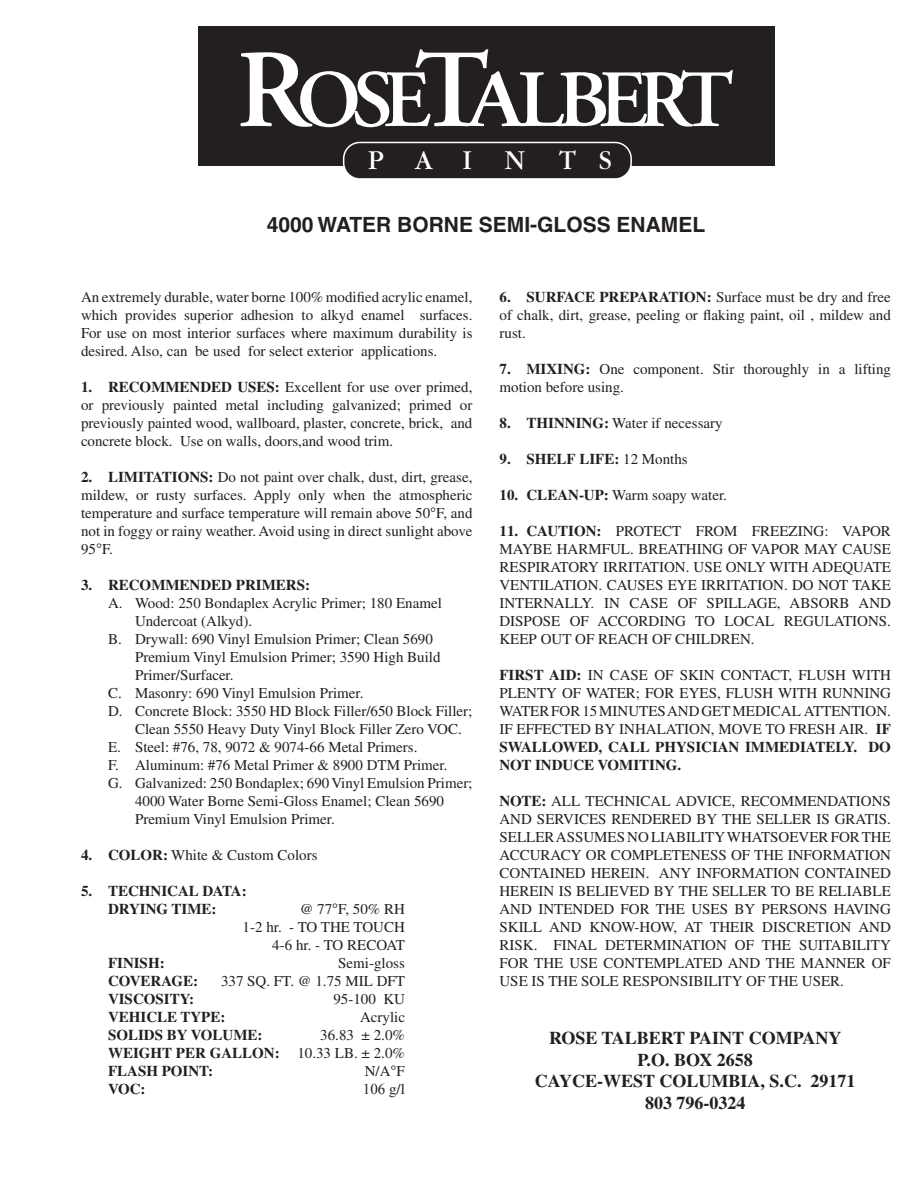
<style>
.page{position:relative;width:918px;height:1188px;background:#fff}
.page>*{position:absolute;margin:0;border:0;box-sizing:border-box;transform-origin:0 0}
.t1{font:600 81px "Adobe Garamond";letter-spacing:-.115em;color:#fff}
.t2{font:28.5px "Garamond";color:#fff}
.t3{font:700 21px "Helvetica";color:#231f20}
.t4{font:700 18px "Times";color:#231f20}
.t5{font:15px/18px "Times";color:#231f20;text-align:justify}
.t6{font:700 15px "Times";color:#231f20}
.t7{font:15px "Times New Roman";color:#231f20}
.s1{font-size:111px}
.s2{font-weight:700}
.s3{font-family:"Helvetica"}
.s4{font-weight:400}
.s5{font-family:"Times"}
</style>
<div class="page">
<div style="left:198px;top:27px;width:577px;height:139px;background:#231f20"></div>
<div style="left:344px;top:142px;width:287px;height:37px;background:#231f20;border-radius:16px"></div>
<div style="left:343px;top:142px;width:289px;height:38px;border:2px solid #fff;border-radius:16px"></div>
<h1 class="t1" style="left:237px;top:56px;width:499px"><span class="s1">R</span>OSE<span class="s1">T</span>ALBERT</h1>
<h2 class="t2" style="left:368px;top:146px;width:245px">P A I N T S</h2>
<p class="t3" style="left:267px;top:212px;width:440px">4000 WATER BORNE SEMI-GLOSS ENAMEL</p>
<p class="t5" style="left:81px;top:288px;width:393px">An extremely durable, water borne 100% modified acrylic enamel, which provides superior adhesion to alkyd enamel surfaces.<br>For use on most interior surfaces where maximum durability is desired. Also, can be used for select exterior applications.</p>
<p class="t5" style="left:81px;top:378px;width:393px"><span class="s2">1. RECOMMENDED USES:</span> Excellent for use over primed, or previously painted metal including galvanized; primed or previously painted wood, wallboard, plaster, concrete, brick, and concrete block. Use on walls, doors,and wood trim.</p>
<p class="t5" style="left:81px;top:468px;width:393px"><span class="s2">2. LIMITATIONS:</span> Do not paint over chalk, dust, dirt, grease, mildew, or rusty surfaces. Apply only when the atmospheric temperature and surface temperature will remain above 50<span class="s3">°</span>F, and not in foggy or rainy weather. Avoid using in direct sunlight above 95<span class="s3">°</span>F.</p>
<p class="t6" style="left:81px;top:576px;width:231px">3. RECOMMENDED PRIMERS:</p>
<p class="t5" style="left:108px;top:594px;width:335px">A. Wood: 250 Bondaplex Acrylic Primer; 180 Enamel</p>
<p class="t5" style="left:135px;top:612px;width:119px">Undercoat (Alkyd).</p>
<p class="t5" style="left:108px;top:630px;width:326px">B. Drywall: 690 Vinyl Emulsion Primer; Clean 5690</p>
<p class="t5" style="left:135px;top:648px;width:307px">Premium Vinyl Emulsion Primer; 3590 High Build</p>
<p class="t5" style="left:135px;top:666px;width:100px">Primer/Surfacer.</p>
<p class="t5" style="left:108px;top:684px;width:257px">C. Masonry: 690 Vinyl Emulsion Primer.</p>
<p class="t5" style="left:108px;top:702px;width:366px">D. Concrete Block: 3550 HD Block Filler/650 Block Filler;</p>
<p class="t5" style="left:135px;top:720px;width:328px">Clean 5550 Heavy Duty Vinyl Block Filler Zero VOC.</p>
<p class="t5" style="left:108px;top:738px;width:311px">E. Steel: #76, 78, 9072 &amp; 9074-66 Metal Primers.</p>
<p class="t5" style="left:108px;top:756px;width:341px">F. Aluminum: #76 Metal Primer &amp; 8900 DTM Primer.</p>
<p class="t5" style="left:108px;top:774px;width:366px">G. Galvanized: 250 Bondaplex; 690 Vinyl Emulsion Primer;</p>
<p class="t5" style="left:135px;top:792px;width:311px">4000 Water Borne Semi-Gloss Enamel; Clean 5690</p>
<p class="t5" style="left:135px;top:810px;width:201px">Premium Vinyl Emulsion Primer.</p>
<p class="t5" style="left:81px;top:846px;width:238px"><span class="s2">4. COLOR:</span> White &amp; Custom Colors</p>
<p class="t6" style="left:81px;top:882px;width:167px">5. TECHNICAL DATA:</p>
<p class="t6" style="left:108px;top:900px;width:110px">DRYING TIME:</p>
<p class="t5" style="left:300px;top:900px;width:107px">@ 77<span class="s3">°</span>F, 50% RH</p>
<p class="t5" style="left:243px;top:918px;width:164px">1-2 hr. - TO THE TOUCH</p>
<p class="t5" style="left:272px;top:936px;width:134px">4-6 hr. - TO RECOAT</p>
<p class="t6" style="left:108px;top:954px;width:58px">FINISH:</p>
<p class="t5" style="left:338px;top:954px;width:68px">Semi-gloss</p>
<p class="t6" style="left:108px;top:972px;width:92px">COVERAGE:</p>
<p class="t5" style="left:221px;top:972px;width:185px">337 SQ. FT. @ 1.75 MIL DFT</p>
<p class="t6" style="left:108px;top:990px;width:88px">VISCOSITY:</p>
<p class="t5" style="left:333px;top:990px;width:73px">95-100 KU</p>
<p class="t6" style="left:108px;top:1008px;width:119px">VEHICLE TYPE:</p>
<p class="t5" style="left:360px;top:1008px;width:46px">Acrylic</p>
<p class="t6" style="left:108px;top:1026px;width:156px">SOLIDS BY VOLUME:</p>
<p class="t5" style="left:320px;top:1026px;width:86px">36.83 ± 2.0%</p>
<p class="t6" style="left:108px;top:1044px;width:298px">WEIGHT PER GALLON: <span class="s4">10.33 LB. ± 2.0%</span></p>
<p class="t6" style="left:108px;top:1062px;width:107px">FLASH POINT:</p>
<p class="t5" style="left:365px;top:1062px;width:42px">N/A<span class="s3">°</span>F</p>
<p class="t6" style="left:108px;top:1080px;width:39px">VOC:</p>
<p class="t7" style="left:363px;top:1079px;width:44px">106 <span class="s5">g/l</span></p>
<p class="t5" style="left:500px;top:288px;width:393px"><span class="s2">6. SURFACE PREPARATION:</span> Surface must be dry and free of chalk, dirt, grease, peeling or flaking paint, oil , mildew and rust.</p>
<p class="t5" style="left:499px;top:360px;width:393px"><span class="s2">7. MIXING:</span> One component. Stir thoroughly in a lifting motion before using.</p>
<p class="t5" style="left:500px;top:414px;width:225px"><span class="s2">8. THINNING:</span> Water if necessary</p>
<p class="t6" style="left:500px;top:450px;width:190px">9. SHELF LIFE: <span class="s4">12 Months</span></p>
<p class="t5" style="left:500px;top:486px;width:229px"><span class="s2">10. CLEAN-UP:</span> Warm soapy water.</p>
<p class="t5" style="left:500px;top:522px;width:393px"><span class="s2">11. CAUTION:</span> PROTECT FROM FREEZING: VAPOR MAYBE HARMFUL. BREATHING OF VAPOR MAY CAUSE RESPIRATORY IRRITATION. USE ONLY WITH ADEQUATE VENTILATION. CAUSES EYE IRRITATION. DO NOT TAKE INTERNALLY. IN CASE OF SPILLAGE, ABSORB AND DISPOSE OF ACCORDING TO LOCAL REGULATIONS.<br>KEEP OUT OF REACH OF CHILDREN.</p>
<p class="t5" style="left:499px;top:666px;width:393px"><span class="s2">FIRST AID:</span> IN CASE OF SKIN CONTACT, FLUSH WITH PLENTY OF WATER; FOR EYES, FLUSH WITH RUNNING WATER FOR 15 MINUTES AND GET MEDICAL ATTENTION.<br>IF EFFECTED BY INHALATION, MOVE TO FRESH AIR. <span class="s2">IF SWALLOWED, CALL PHYSICIAN IMMEDIATELY. DO NOT INDUCE VOMITING.</span></p>
<p class="t5" style="left:499px;top:792px;width:393px"><span class="s2">NOTE:</span> ALL TECHNICAL ADVICE, RECOMMENDATIONS AND SERVICES RENDERED BY THE SELLER IS GRATIS.<br>SELLER ASSUMES NO LIABILITY WHATSOEVER FOR THE ACCURACY OR COMPLETENESS OF THE INFORMATION CONTAINED HEREIN. ANY INFORMATION CONTAINED HEREIN IS BELIEVED BY THE SELLER TO BE RELIABLE AND INTENDED FOR THE USES BY PERSONS HAVING SKILL AND KNOW-HOW, AT THEIR DISCRETION AND RISK. FINAL DETERMINATION OF THE SUITABILITY FOR THE USE CONTEMPLATED AND THE MANNER OF USE IS THE SOLE RESPONSIBILITY OF THE USER.</p>
<p class="t4" style="left:549px;top:1027px;width:294px">ROSE TALBERT PAINT COMPANY</p>
<p class="t4" style="left:638px;top:1049px;width:117px">P.O. BOX 2658</p>
<p class="t4" style="left:535px;top:1070px;width:322px">CAYCE-WEST COLUMBIA, S.C. 29171</p>
<p class="t4" style="left:645px;top:1092px;width:102px">803 796-0324</p>
</div>
